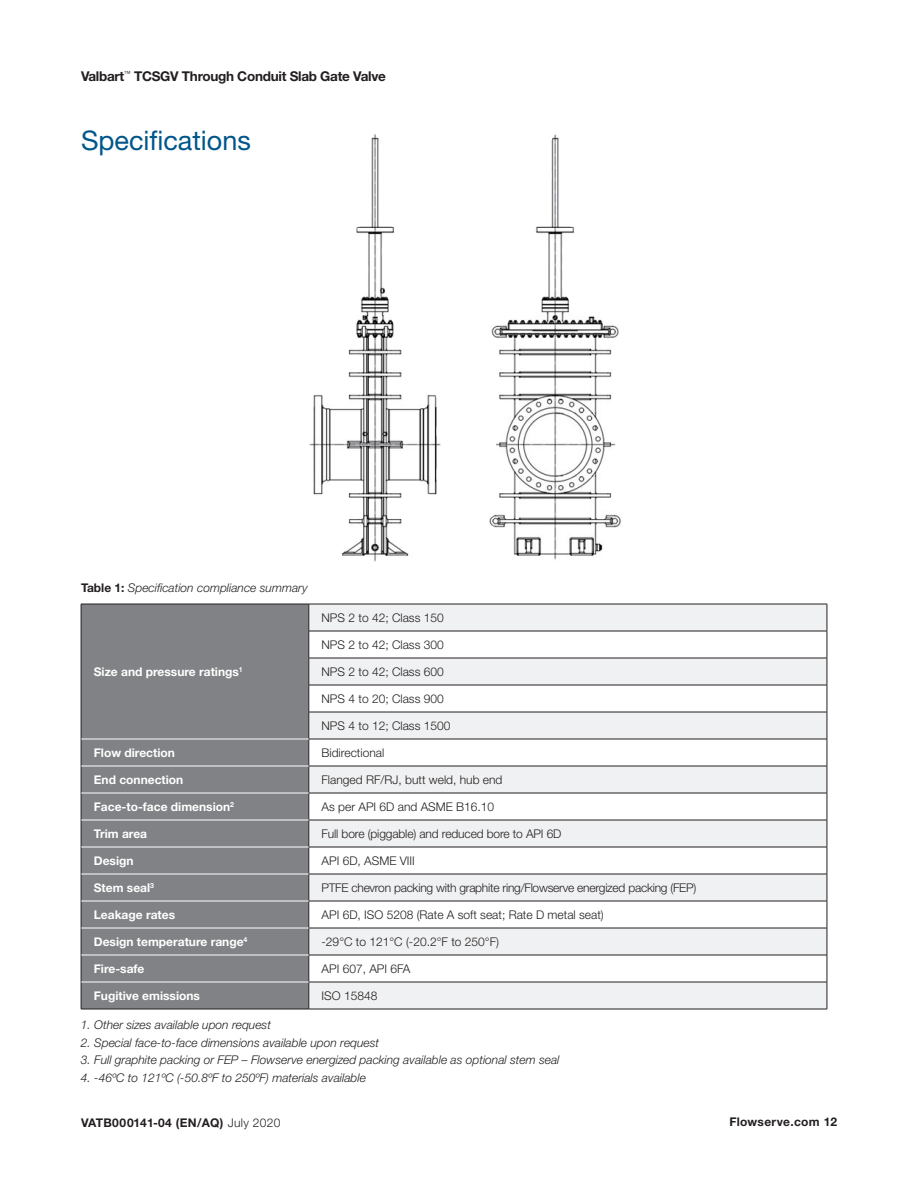
<style>
.page{position:relative;width:918px;height:1188px;background:#fff}
.page>*{position:absolute;margin:0;border:0;box-sizing:border-box;transform-origin:0 0}
.Headline_Level_2__bl{font:27px "Helvetica Neue LT Std";color:#00568a}
.t1{font:700 13.5px "Helvetica Neue East A";letter-spacing:-.02em;color:#231f20}
.Body_copy{font:300 12px "Helvetica Neue LT Std";color:#231f20}
.t2{font:italic 300 12px "Helvetica Neue LT Std";color:#231f20}
.Body_copy-2{font:700 12px "Helvetica Neue LT Std";color:#fff}
.Body_copy-3{font:300 12px "Helvetica Neue LT Std";letter-spacing:-.02em;color:#231f20}
.t3{font:700 12px "Helvetica Neue CE";letter-spacing:.025em;color:#231f20}
.s1{font-weight:700;font-style:normal}
.s2{font-family:"Helvetica Neue LT Std";font-weight:300}
</style>
<div class="page">
<img style="left:309px;top:134px;width:313px;height:428px">
<div style="left:82px;top:605px;width:227px;height:404px;background:#808285"></div>
<div style="left:310px;top:605px;width:517px;height:404px;background:#f0f1f2"></div>
<svg style="left:310px;top:632px;width:517px;height:350px"></svg>
<hr style="left:81px;top:604px;width:228px;height:1px;background:#231f20">
<hr style="left:309px;top:604px;width:518px;height:1px;background:#231f20">
<hr style="left:309px;top:631px;width:518px;height:1px;background:#231f20">
<hr style="left:309px;top:658px;width:518px;height:1px;background:#231f20">
<hr style="left:309px;top:685px;width:518px;height:1px;background:#231f20">
<hr style="left:309px;top:712px;width:518px;height:1px;background:#231f20">
<hr style="left:309px;top:739px;width:518px;height:1px;background:#231f20">
<hr style="left:309px;top:766px;width:518px;height:1px;background:#231f20">
<hr style="left:309px;top:793px;width:518px;height:1px;background:#231f20">
<hr style="left:309px;top:820px;width:518px;height:1px;background:#231f20">
<hr style="left:309px;top:847px;width:518px;height:1px;background:#231f20">
<hr style="left:309px;top:874px;width:518px;height:1px;background:#231f20">
<hr style="left:309px;top:901px;width:518px;height:1px;background:#231f20">
<hr style="left:309px;top:928px;width:518px;height:1px;background:#231f20">
<hr style="left:309px;top:955px;width:518px;height:1px;background:#231f20">
<svg style="left:81px;top:604px;width:1px;height:405px"></svg>
<hr style="left:309px;top:982px;width:518px;height:1px;background:#231f20">
<svg style="left:309px;top:604px;width:1px;height:405px"></svg>
<svg style="left:827px;top:604px;width:1px;height:405px"></svg>
<hr style="left:81px;top:1009px;width:228px;height:1px;background:#231f20">
<hr style="left:309px;top:1009px;width:518px;height:1px;background:#231f20">
<hr style="left:81px;top:739px;width:228px;height:1px;background:#fff">
<hr style="left:81px;top:766px;width:228px;height:1px;background:#fff">
<hr style="left:81px;top:793px;width:228px;height:1px;background:#fff">
<hr style="left:81px;top:820px;width:228px;height:1px;background:#fff">
<hr style="left:81px;top:847px;width:228px;height:1px;background:#fff">
<hr style="left:81px;top:874px;width:228px;height:1px;background:#fff">
<hr style="left:81px;top:901px;width:228px;height:1px;background:#fff">
<hr style="left:81px;top:928px;width:228px;height:1px;background:#fff">
<hr style="left:81px;top:955px;width:228px;height:1px;background:#fff">
<hr style="left:81px;top:982px;width:228px;height:1px;background:#fff">
<p class="t1" style="left:81px;top:68px;width:306px">Valbart <sup>™</sup> TCSGV Through Conduit Slab Gate Valve</p>
<p class="Headline_Level_2__bl" style="left:9px;top:110px;width:171px">Specifications</p>
<p class="Headline_Level_2__bl" style="left:81px;top:124px;width:171px">Specifications</p>
<p class="t2" style="left:81px;top:581px;width:228px"><span class="s1">Table 1:</span> Specification compliance summary</p>
<p class="Body_copy-2" style="left:94px;top:664px;width:151px">Size and pressure ratings<sup>1</sup></p>
<p class="Body_copy" style="left:322px;top:610px;width:124px">NPS 2 to 42; Class 150</p>
<p class="Body_copy" style="left:322px;top:637px;width:124px">NPS 2 to 42; Class 300</p>
<p class="Body_copy" style="left:322px;top:664px;width:124px">NPS 2 to 42; Class 600</p>
<p class="Body_copy" style="left:322px;top:691px;width:124px">NPS 4 to 20; Class 900</p>
<p class="Body_copy" style="left:322px;top:718px;width:130px">NPS 4 to 12; Class 1500</p>
<p class="Body_copy-2" style="left:94px;top:745px;width:83px">Flow direction</p>
<p class="Body_copy" style="left:322px;top:745px;width:64px">Bidirectional</p>
<p class="Body_copy-2" style="left:94px;top:772px;width:91px">End connection</p>
<p class="Body_copy" style="left:322px;top:772px;width:182px">Flanged RF/RJ, butt weld, hub end</p>
<p class="Body_copy-2" style="left:94px;top:799px;width:142px">Face-to-face dimension<sup>2</sup></p>
<p class="Body_copy" style="left:322px;top:799px;width:174px">As per API 6D and ASME B16.10</p>
<p class="Body_copy-2" style="left:94px;top:826px;width:55px">Trim area</p>
<p class="Body_copy" style="left:322px;top:826px;width:241px">Full bore (piggable) and reduced bore to API 6D</p>
<p class="Body_copy-2" style="left:94px;top:853px;width:41px">Design</p>
<p class="Body_copy" style="left:322px;top:853px;width:95px">API 6D, ASME VIII</p>
<p class="Body_copy-2" style="left:94px;top:880px;width:62px">Stem seal<sup>3</sup></p>
<p class="Body_copy-3" style="left:322px;top:880px;width:376px">PTFE chevron packing with graphite ring/Flowserve energized packing (FEP)</p>
<p class="Body_copy-2" style="left:94px;top:907px;width:83px">Leakage rates</p>
<p class="Body_copy" style="left:322px;top:907px;width:284px">API 6D, ISO 5208 (Rate A soft seat; Rate D metal seat)</p>
<p class="Body_copy-2" style="left:94px;top:934px;width:155px">Design temperature range<sup>4</sup></p>
<p class="Body_copy" style="left:322px;top:934px;width:179px">-29°C to 121°C (-20.2°F to 250°F)</p>
<p class="Body_copy-2" style="left:94px;top:961px;width:52px">Fire-safe</p>
<p class="Body_copy" style="left:322px;top:961px;width:90px">API 607, API 6FA</p>
<p class="Body_copy-2" style="left:94px;top:988px;width:108px">Fugitive emissions</p>
<p class="Body_copy" style="left:322px;top:988px;width:57px">ISO 15848</p>
<p class="t2" style="left:81px;top:1018px;width:192px">1. Other sizes available upon request</p>
<p class="t2" style="left:81px;top:1035px;width:300px">2. Special face-to-face dimensions available upon request</p>
<p class="t2" style="left:81px;top:1053px;width:480px">3. Full graphite packing or FEP – Flowserve energized packing available as optional stem seal</p>
<p class="t2" style="left:81px;top:1070px;width:287px">4. -46ºC to 121ºC (-50.8ºF to 250ºF) materials available</p>
<p class="t3" style="left:81px;top:1115px;width:201px">VATB000141-04 (EN/AQ) <span class="s2">July 2020</span></p>
<p class="t3" style="left:729px;top:1114px;width:109px">Flowserve.com 12</p>
</div>
